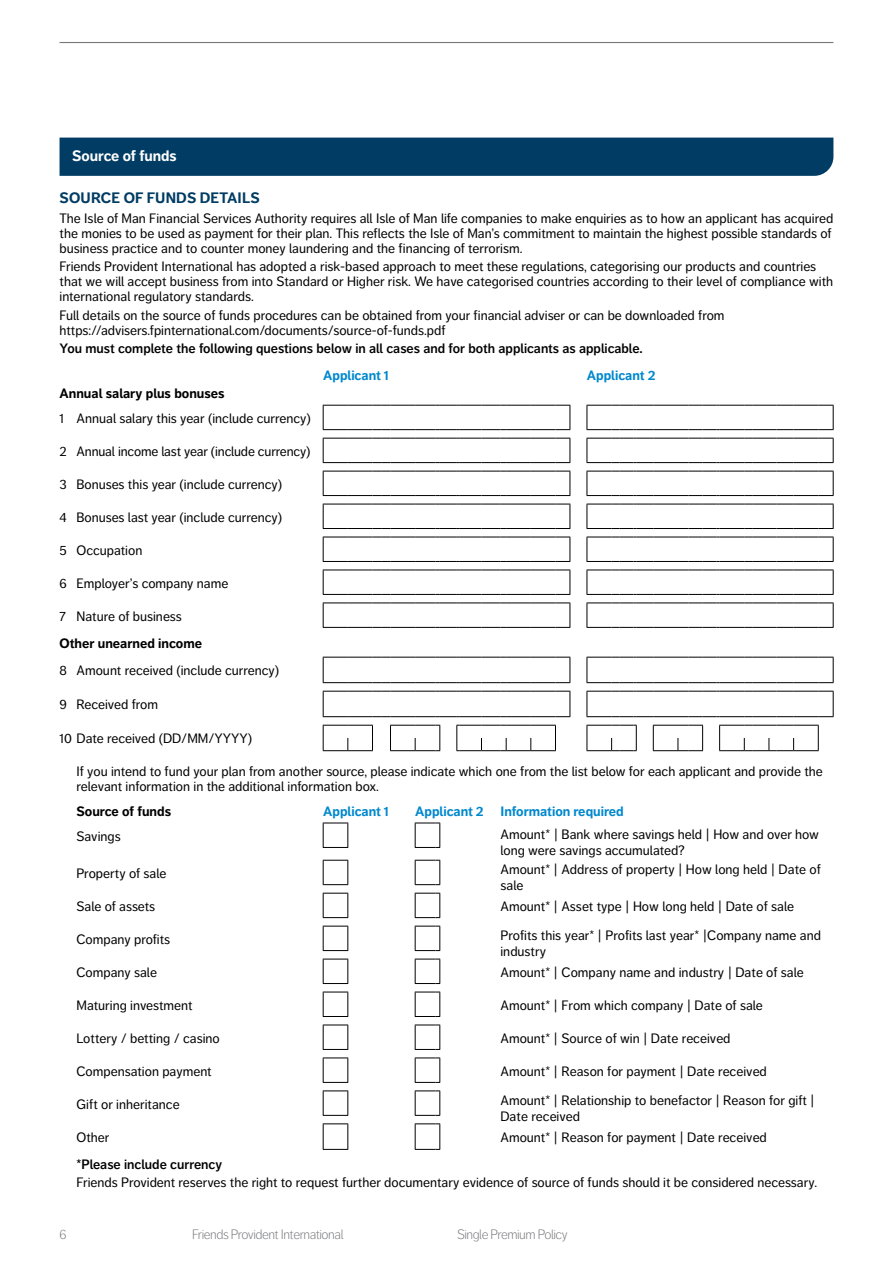
<style>
.page{position:relative;width:893px;height:1263px;background:#fff}
.page>*{position:absolute;margin:0;border:0;box-sizing:border-box;transform-origin:0 0}
.t1{font:700 15px "Friends Life Dagny";letter-spacing:.01em;color:#003c64}
.App_Form_Section_hea{font:700 15px "Friends Life Dagny";color:#fff}
.App_Form_Numbered_In{font:13.5px/15px "Friends Life Dagny";color:#000}
.App_Form_Numbered_In-2{font:600 13.5px "Friends Life Dagny";color:#000}
.t2{font:700 13.5px "Friends Life Dagny";color:#0088ce}
.App_Form_Numbered_In-3{font:700 13.5px "Friends Life Dagny";color:#000}
.t3{font:300 13.5px "Friends Life Dagny";letter-spacing:-.035em;color:#77787b}
</style>
<div class="page">
<hr style="left:60px;top:42px;width:773px;height:1px;background:#77787b">
<div style="left:60px;top:138px;width:773px;height:38px;background:#003c64"></div>
<svg style="left:323px;top:570px;width:248px;height:25px"></svg>
<svg style="left:323px;top:504px;width:248px;height:25px"></svg>
<svg style="left:323px;top:537px;width:248px;height:25px"></svg>
<svg style="left:323px;top:471px;width:248px;height:25px"></svg>
<svg style="left:323px;top:438px;width:248px;height:25px"></svg>
<svg style="left:323px;top:405px;width:248px;height:25px"></svg>
<svg style="left:587px;top:570px;width:247px;height:25px"></svg>
<svg style="left:587px;top:504px;width:247px;height:25px"></svg>
<svg style="left:587px;top:537px;width:247px;height:25px"></svg>
<svg style="left:587px;top:471px;width:247px;height:25px"></svg>
<svg style="left:587px;top:438px;width:247px;height:25px"></svg>
<svg style="left:587px;top:405px;width:247px;height:25px"></svg>
<svg style="left:323px;top:823px;width:25px;height:25px"></svg>
<svg style="left:323px;top:860px;width:25px;height:25px"></svg>
<svg style="left:323px;top:893px;width:25px;height:25px"></svg>
<svg style="left:323px;top:926px;width:25px;height:25px"></svg>
<svg style="left:323px;top:959px;width:25px;height:25px"></svg>
<svg style="left:323px;top:992px;width:25px;height:25px"></svg>
<svg style="left:323px;top:1024px;width:25px;height:26px"></svg>
<svg style="left:323px;top:1057px;width:25px;height:26px"></svg>
<svg style="left:323px;top:1090px;width:25px;height:26px"></svg>
<svg style="left:415px;top:823px;width:25px;height:25px"></svg>
<svg style="left:415px;top:860px;width:25px;height:25px"></svg>
<svg style="left:415px;top:893px;width:25px;height:25px"></svg>
<svg style="left:415px;top:926px;width:25px;height:25px"></svg>
<svg style="left:415px;top:959px;width:25px;height:25px"></svg>
<svg style="left:415px;top:992px;width:25px;height:25px"></svg>
<svg style="left:415px;top:1024px;width:25px;height:26px"></svg>
<svg style="left:415px;top:1057px;width:25px;height:26px"></svg>
<svg style="left:415px;top:1090px;width:25px;height:26px"></svg>
<svg style="left:323px;top:1123px;width:25px;height:27px"></svg>
<svg style="left:415px;top:1123px;width:25px;height:27px"></svg>
<svg style="left:323px;top:725px;width:496px;height:26px"></svg>
<svg style="left:323px;top:602px;width:248px;height:26px"></svg>
<svg style="left:323px;top:657px;width:248px;height:26px"></svg>
<svg style="left:323px;top:691px;width:248px;height:26px"></svg>
<svg style="left:587px;top:602px;width:247px;height:26px"></svg>
<svg style="left:587px;top:657px;width:247px;height:26px"></svg>
<svg style="left:587px;top:691px;width:247px;height:26px"></svg>
<p class="App_Form_Section_hea" style="left:72px;top:147px;width:106px">Source of funds</p>
<p class="t1" style="left:60px;top:189px;width:202px">SOURCE OF FUNDS DETAILS</p>
<p class="App_Form_Numbered_In" style="left:60px;top:210px;width:775px">The Isle of Man Financial Services Authority requires all Isle of Man life companies to make enquiries as to how an applicant has acquired the monies to be used as payment for their plan. This reflects the Isle of Man’s commitment to maintain the highest possible standards of business practice and to counter money laundering and the financing of terrorism.</p>
<p class="App_Form_Numbered_In" style="left:60px;top:259px;width:775px">Friends Provident International has adopted a risk-based approach to meet these regulations, categorising our products and countries that we will accept business from into Standard or Higher risk. We have categorised countries according to their level of compliance with international regulatory standards.</p>
<p class="App_Form_Numbered_In" style="left:60px;top:308px;width:666px">Full details on the source of funds procedures can be obtained from your financial adviser or can be downloaded from https://advisers.fpinternational.com/documents/source-of-funds.pdf</p>
<p class="App_Form_Numbered_In-2" style="left:60px;top:341px;width:585px">You must complete the following questions below in all cases and for both applicants as applicable.</p>
<p class="t2" style="left:323px;top:367px;width:67px">Applicant 1</p>
<p class="t2" style="left:587px;top:367px;width:70px">Applicant 2</p>
<p class="App_Form_Numbered_In-3" style="left:60px;top:386px;width:167px">Annual salary plus bonuses</p>
<p class="App_Form_Numbered_In" style="left:60px;top:411px;width:253px">1 Annual salary this year (include currency)</p>
<p class="App_Form_Numbered_In" style="left:60px;top:444px;width:253px">2 Annual income last year (include currency)</p>
<p class="App_Form_Numbered_In" style="left:60px;top:477px;width:224px">3 Bonuses this year (include currency)</p>
<p class="App_Form_Numbered_In" style="left:60px;top:510px;width:224px">4 Bonuses last year (include currency)</p>
<p class="App_Form_Numbered_In" style="left:60px;top:543px;width:84px">5 Occupation</p>
<p class="App_Form_Numbered_In" style="left:60px;top:575px;width:170px">6 Employer’s company name</p>
<p class="App_Form_Numbered_In" style="left:60px;top:608px;width:124px">7 Nature of business</p>
<p class="App_Form_Numbered_In-3" style="left:60px;top:635px;width:144px">Other unearned income</p>
<p class="App_Form_Numbered_In" style="left:60px;top:663px;width:221px">8 Amount received (include currency)</p>
<p class="App_Form_Numbered_In" style="left:60px;top:697px;width:100px">9 Received from</p>
<p class="App_Form_Numbered_In" style="left:60px;top:731px;width:194px">10 Date received (DD/MM/YYYY)</p>
<p class="App_Form_Numbered_In" style="left:77px;top:764px;width:748px">If you intend to fund your plan from another source, please indicate which one from the list below for each applicant and provide the relevant information in the additional information box.</p>
<p class="App_Form_Numbered_In-3" style="left:77px;top:803px;width:96px">Source of funds</p>
<p class="t2" style="left:323px;top:803px;width:67px">Applicant 1</p>
<p class="t2" style="left:415px;top:803px;width:70px">Applicant 2</p>
<p class="t2" style="left:500px;top:803px;width:125px">Information required</p>
<p class="App_Form_Numbered_In" style="left:77px;top:828px;width:46px">Savings</p>
<p class="App_Form_Numbered_In" style="left:500px;top:826px;width:320px;line-height:16.2px">Amount* | Bank where savings held | How and over how long were savings accumulated?</p>
<p class="App_Form_Numbered_In" style="left:77px;top:866px;width:91px">Property of sale</p>
<p class="App_Form_Numbered_In" style="left:500px;top:861px;width:322px;line-height:16.2px">Amount* | Address of property | How long held | Date of sale</p>
<p class="App_Form_Numbered_In" style="left:77px;top:899px;width:80px">Sale of assets</p>
<p class="App_Form_Numbered_In" style="left:500px;top:899px;width:295px">Amount* | Asset type | How long held | Date of sale</p>
<p class="App_Form_Numbered_In" style="left:77px;top:932px;width:95px">Company profits</p>
<p class="App_Form_Numbered_In" style="left:500px;top:927px;width:322px;line-height:16.2px">Profits this year* | Profits last year* |Company name and industry</p>
<p class="App_Form_Numbered_In" style="left:77px;top:965px;width:82px">Company sale</p>
<p class="App_Form_Numbered_In" style="left:500px;top:965px;width:305px">Amount* | Company name and industry | Date of sale</p>
<p class="App_Form_Numbered_In" style="left:77px;top:997px;width:117px">Maturing investment</p>
<p class="App_Form_Numbered_In" style="left:500px;top:997px;width:264px">Amount* | From which company | Date of sale</p>
<p class="App_Form_Numbered_In" style="left:77px;top:1030px;width:145px">Lottery / betting / casino</p>
<p class="App_Form_Numbered_In" style="left:500px;top:1030px;width:232px">Amount* | Source of win | Date received</p>
<p class="App_Form_Numbered_In" style="left:77px;top:1063px;width:137px">Compensation payment</p>
<p class="App_Form_Numbered_In" style="left:500px;top:1063px;width:268px">Amount* | Reason for payment | Date received</p>
<p class="App_Form_Numbered_In" style="left:77px;top:1096px;width:105px">Gift or inheritance</p>
<p class="App_Form_Numbered_In" style="left:500px;top:1092px;width:316px;line-height:16.2px">Amount* | Relationship to benefactor | Reason for gift |<br>Date received</p>
<p class="App_Form_Numbered_In" style="left:77px;top:1130px;width:34px">Other</p>
<p class="App_Form_Numbered_In" style="left:500px;top:1130px;width:268px">Amount* | Reason for payment | Date received</p>
<p class="App_Form_Numbered_In-2" style="left:77px;top:1156px;width:147px">*Please include currency</p>
<p class="App_Form_Numbered_In" style="left:77px;top:1175px;width:742px">Friends Provident reserves the right to request further documentary evidence of source of funds should it be considered necessary.</p>
<p class="t3" style="left:60px;top:1226px;width:9px">6</p>
<p class="t3" style="left:192px;top:1226px;width:153px">Friends Provident International</p>
<p class="t3" style="left:457px;top:1226px;width:112px">Single Premium Policy</p>
</div>
